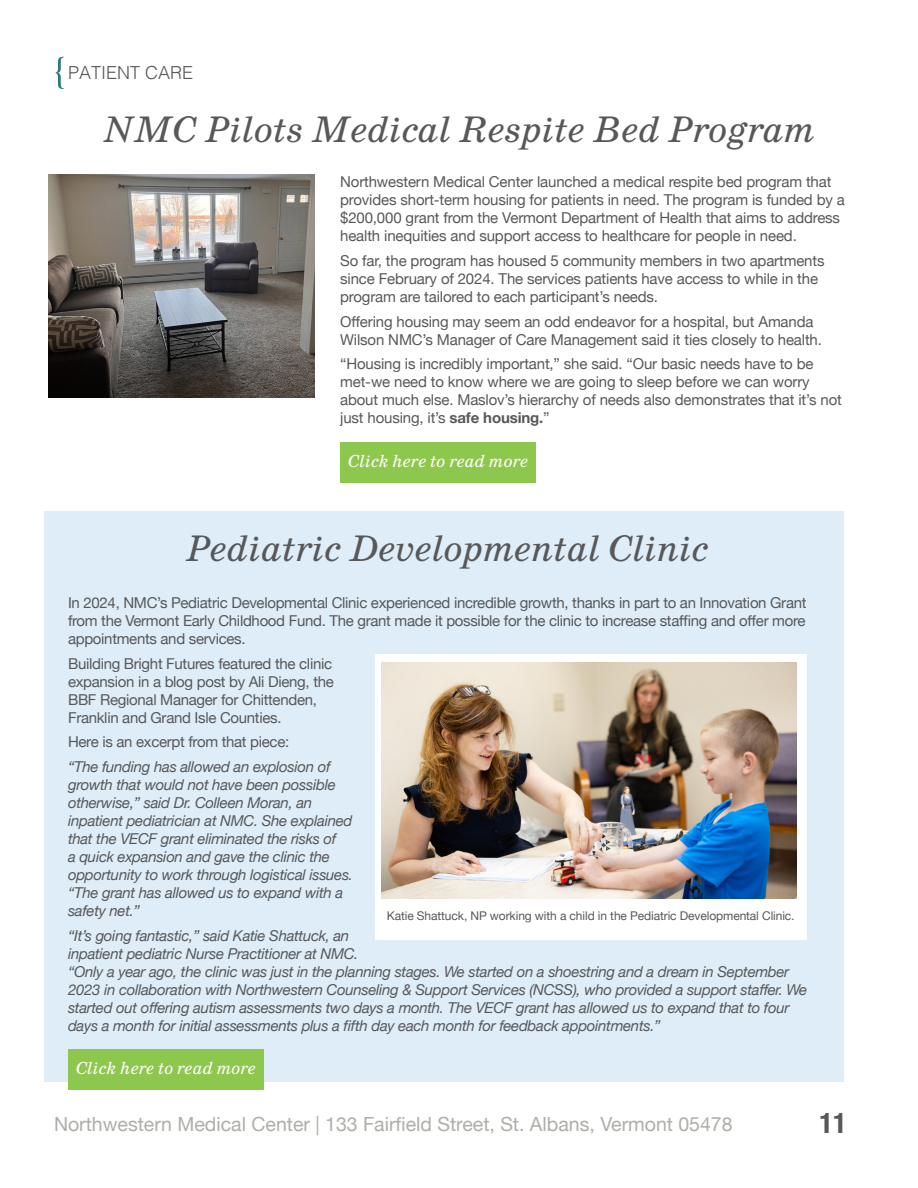
<style>
.page{position:relative;width:918px;height:1188px;background:#fff}
.page>*{position:absolute;margin:0;border:0;box-sizing:border-box;transform-origin:0 0}
.t1{font:italic 37.5px "School";letter-spacing:-.02em;color:#57585a}
.t2{font:700 condensed 28.5px "Helvetica Neue";color:#57585a}
.t3{font:19.5px "Helvetica Neue";color:#afaea8}
.t4{font:300 18px "Helvetica";color:#57585a}
.t5{font:italic 17.7px "School";letter-spacing:-.02em;color:#fff}
.t6{font:15px/18px "Helvetica Neue";letter-spacing:-.01em;color:#57585a}
.t7{font:italic 15px/18px "Helvetica Neue";letter-spacing:-.02em;color:#57585a}
.t8{font:12px "Helvetica Neue";letter-spacing:-.01em;color:#57585a}
.s1{font-weight:700}
</style>
<div class="page">
<svg style="left:55px;top:57px;width:9px;height:32px"></svg>
<img style="left:49px;top:175px;width:265px;height:222px">
<div style="left:44px;top:512px;width:799px;height:570px;background:#deedf8"></div>
<div style="left:340px;top:443px;width:195px;height:40px;background:#8ec74e"></div>
<div style="left:68px;top:1049px;width:195px;height:41px;background:#8ec74e"></div>
<div style="left:375px;top:654px;width:431px;height:285px;background:#fff"></div>
<img style="left:381px;top:663px;width:415px;height:235px">
<p class="t4" style="left:68px;top:58px;width:127px">PATIENT CARE</p>
<p class="t1" style="left:103px;top:108px;width:714px">NMC Pilots Medical Respite Bed Program</p>
<p class="t6" style="left:340px;top:174px;width:506px">Northwestern Medical Center launched a medical respite bed program that provides short-term housing for patients in need. The program is funded by a $200,000 grant from the Vermont Department of Health that aims to address health inequities and support access to healthcare for people in need.</p>
<p class="t6" style="left:340px;top:252px;width:486px">So far, the program has housed 5 community members in two apartments since February of 2024. The services patients have access to while in the program are tailored to each participant’s needs.</p>
<p class="t6" style="left:340px;top:313px;width:483px">Offering housing may seem an odd endeavor for a hospital, but Amanda<br>Wilson NMC’s Manager of Care Management said it ties closely to health.</p>
<p class="t6" style="left:340px;top:356px;width:503px">“Housing is incredibly important,” she said. “Our basic needs have to be met-we need to know where we are going to sleep before we can worry about much else. Maslov’s hierarchy of needs also demonstrates that it’s not just housing, it’s <span class="s1">safe housing.</span>”</p>
<p class="t5" style="left:348px;top:451px;width:182px">Click here to read more</p>
<p class="t1" style="left:185px;top:527px;width:525px">Pediatric Developmental Clinic</p>
<p class="t6" style="left:68px;top:594px;width:740px;text-align:justify">In 2024, NMC’s Pediatric Developmental Clinic experienced incredible growth, thanks in part to an Innovation Grant from the Vermont Early Childhood Fund. The grant made it possible for the clinic to increase staffing and offer more appointments and services.</p>
<p class="t6" style="left:68px;top:655px;width:267px">Building Bright Futures featured the clinic expansion in a blog post by Ali Dieng, the BBF Regional Manager for Chittenden, Franklin and Grand Isle Counties.</p>
<p class="t6" style="left:68px;top:734px;width:223px">Here is an excerpt from that piece:</p>
<p class="t7" style="left:68px;top:759px;width:287px">“The funding has allowed an explosion of growth that would not have been possible otherwise,” said Dr. Colleen Moran, an inpatient pediatrician at NMC. She explained that the VECF grant eliminated the risks of<br>a quick expansion and gave the clinic the opportunity to work through logistical issues. “The grant has allowed us to expand with a safety net.”</p>
<p class="t7" style="left:68px;top:927px;width:741px">“It’s going fantastic,” said Katie Shattuck, an<br>inpatient pediatric Nurse Practitioner at NMC.<br>“Only a year ago, the clinic was just in the planning stages. We started on a shoestring and a dream in September 2023 in collaboration with Northwestern Counseling &amp; Support Services (NCSS), who provided a support staffer. We started out offering autism assessments two days a month. The VECF grant has allowed us to expand that to four days a month for initial assessments plus a fifth day each month for feedback appointments.”</p>
<p class="t8" style="left:387px;top:907px;width:409px">Katie Shattuck, NP working with a child in the Pediatric Developmental Clinic.</p>
<p class="t5" style="left:75px;top:1058px;width:182px">Click here to read more</p>
<h3 class="t3" style="left:54px;top:1110px;width:680px">Northwestern Medical Center | 133 Fairfield Street, St. Albans, Vermont 05478</h3>
<h2 class="t2" style="left:820px;top:1099px;width:29px">11</h2>
</div>
